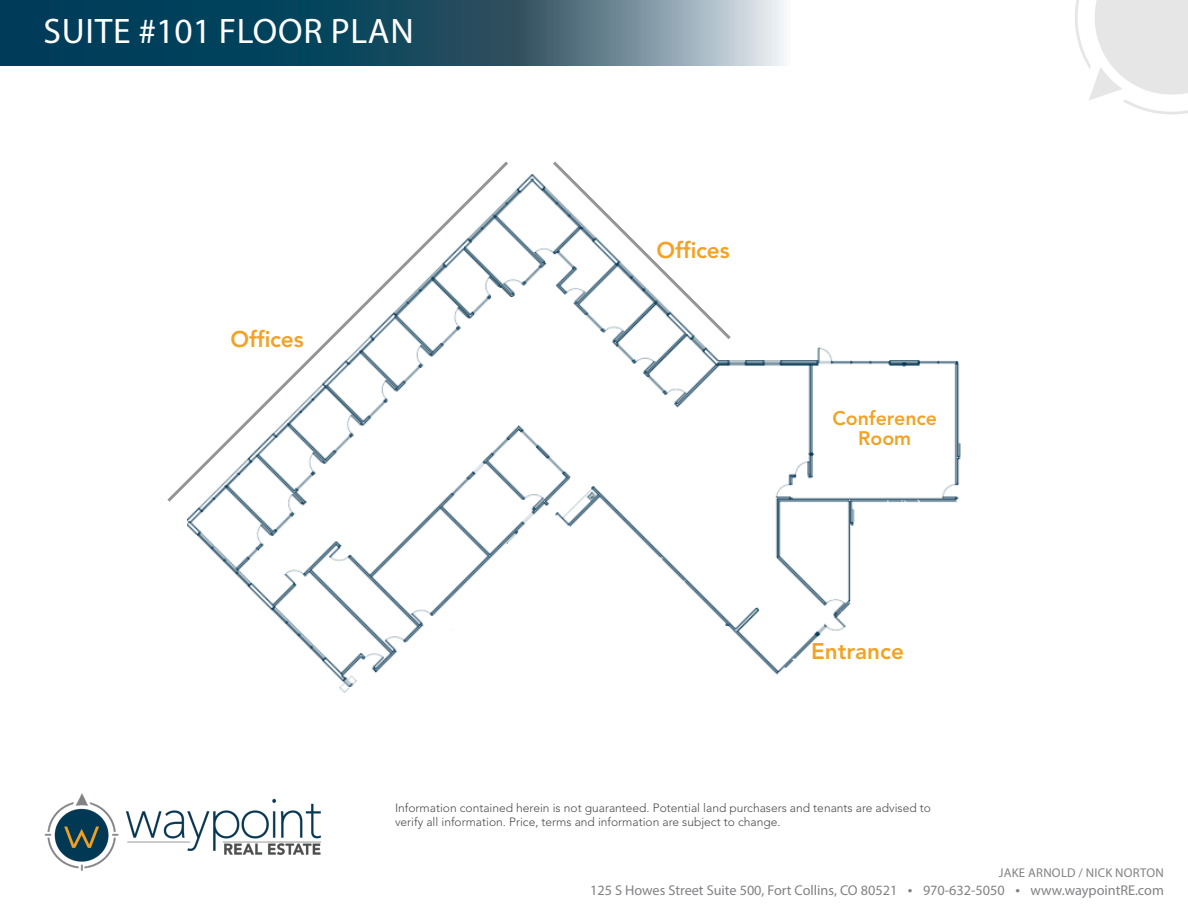
<style>
.page{position:relative;width:1188px;height:918px;background:#fff}
.page>*{position:absolute;margin:0;border:0;box-sizing:border-box;transform-origin:0 0}
.t1{font:35.55px "Myriad Pro";letter-spacing:.02em;color:#fff}
.t2{font:800 22.5px "Avenir LT Std";color:#f1a326}
.t3{font:800 19.5px/19.5px "Avenir LT Std";color:#f1a326;text-align:center}
.t4{font:14.25px "Myriad Pro";color:#818285}
.t5{font:12.75px "Myriad Pro";letter-spacing:.02em;color:#818285}
.t6{font:300 12px/14.4px "Avenir LT Std";color:#4b4c4c}
.s1{font-size:16.5px}
</style>
<div class="page">
<img style="left:187px;top:174px;width:774px;height:519px">
<svg style="left:1075px;top:0;width:113px;height:115px"></svg>
<svg style="left:0;top:0;width:784px;height:66px;background:#346175"></svg>
<img style="left:44px;top:793px;width:277px;height:78px">
<div style="left:763px;top:410px;width:15px;height:18px;background:#fff"></div>
<div style="left:730px;top:473px;width:14px;height:19px;background:#fff"></div>
<svg style="left:551px;top:161px;width:181px;height:180px"></svg>
<svg style="left:167px;top:161px;width:343px;height:342px"></svg>
<p class="t1" style="left:44px;top:9px;width:372px">SUITE #101 FLOOR PLAN</p>
<p class="t2" style="left:231px;top:326px;width:75px">Offices</p>
<p class="t2" style="left:657px;top:237px;width:75px">Offices</p>
<p class="t3" style="left:832px;top:409px;width:106px">Conference<br>Room</p>
<p class="t2" style="left:811px;top:638px;width:94px">Entrance</p>
<p class="t6" style="left:395px;top:801px;width:537px">Information contained herein is not guaranteed. Potential land purchasers and tenants are advised to verify all information. Price, terms and information are subject to change.</p>
<p class="t5" style="left:999px;top:865px;width:167px">JAKE ARNOLD / NICK NORTON</p>
<p class="t4" style="left:590px;top:881px;width:575px">125 S Howes Street Suite 500, Fort Collins, CO 80521 <span class="s1">•</span> 970-632-5050 <span class="s1">•</span> www.waypointRE.com</p>
</div>
